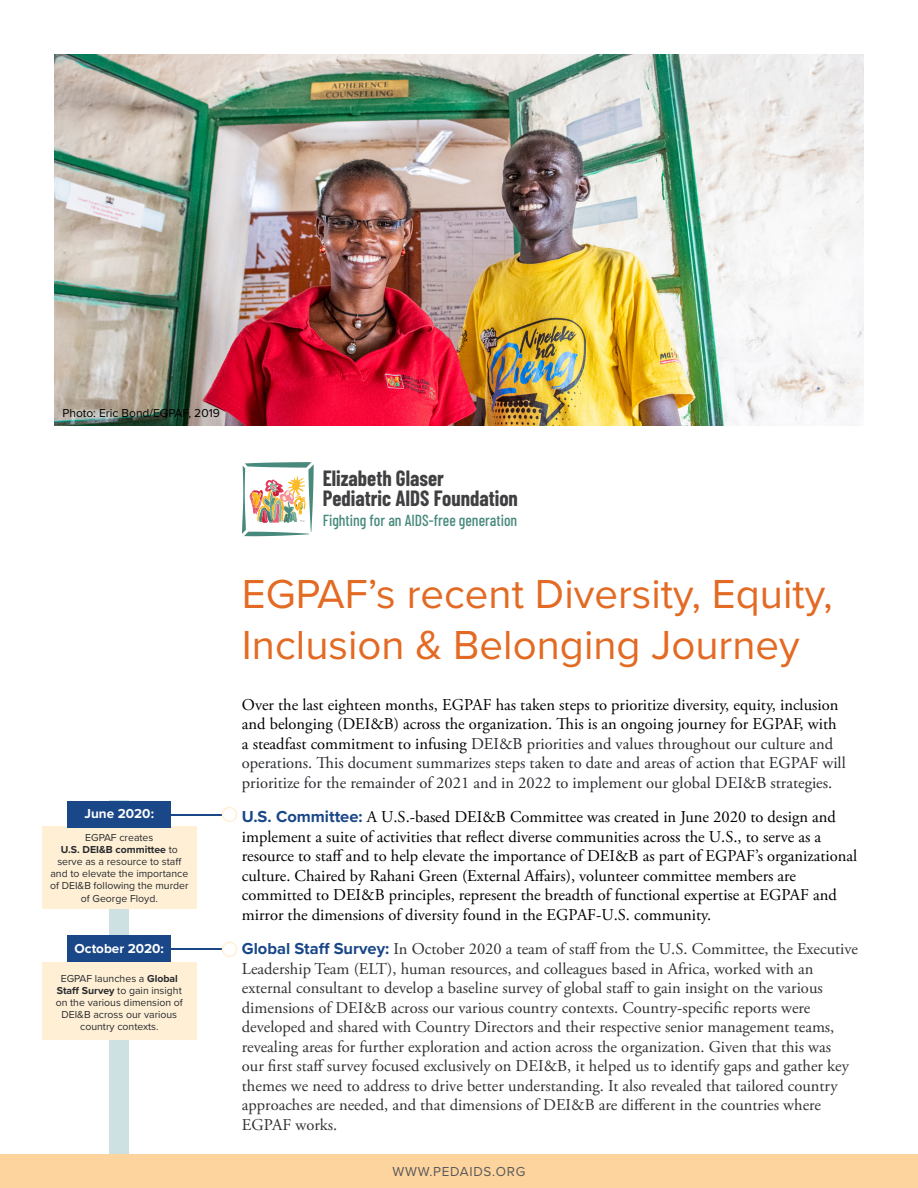
<style>
.page{position:relative;width:918px;height:1188px;background:#fff}
.page>*{position:absolute;margin:0;border:0;box-sizing:border-box;transform-origin:0 0}
.t1{font:42px/50.4px "Proxima Nova";color:#e36a23}
.t2{font:700 21.6px/20.1px "Barlow Condensed";color:#404042}
.t3{font:16.5px/19.5px "Adobe Garamond Pro";color:#323130}
.t4{font:16.5px/19.5px "Adobe Garamond Pro";color:#000}
.t5{font:16.5px/19.5px "Adobe Garamond Pro";color:#292b30}
.t6{font:500 16.05px "Barlow Condensed";color:#478a7d}
.t7{font:700 13.5px "Proxima Nova";color:#fff}
.t8{font:13.5px "Proxima Nova";letter-spacing:.05em;color:#58595b}
.t9{font:12px "Proxima Nova";color:#000}
.t10{font:10.5px/12px "Proxima Nova";color:#292b30;text-align:center}
.s1{font-weight:700}
.s2{color:#000}
.s3{font-family:"Proxima Nova";font-weight:700;color:#194788}
</style>
<div class="page">
<div style="left:0;top:1154px;width:918px;height:34px;background:#fed49e"></div>
<svg style="left:242px;top:462px;width:72px;height:74px"></svg>
<img style="left:54px;top:54px;width:810px;height:372px">
<div style="left:110px;top:801px;width:19px;height:353px;background:#cde1e3"></div>
<div style="left:42px;top:827px;width:155px;height:82px;background:#fff0d5"></div>
<div style="left:68px;top:801px;width:103px;height:27px;background:#194788"></div>
<hr style="left:154px;top:814px;width:81px;height:1px;background:#194788">
<div style="left:223px;top:807px;width:14px;height:15px;background:#fff;border-radius:50%"></div>
<div style="left:222px;top:807px;width:15px;height:15px;border:2px solid #fff0d5;border-radius:50%"></div>
<div style="left:42px;top:962px;width:155px;height:78px;background:#fff0d5"></div>
<hr style="left:154px;top:949px;width:81px;height:1px;background:#194788">
<div style="left:223px;top:942px;width:14px;height:14px;background:#fff;border-radius:50%"></div>
<div style="left:222px;top:942px;width:15px;height:15px;border:2px solid #fff0d5;border-radius:50%"></div>
<div style="left:68px;top:935px;width:103px;height:27px;background:#194788"></div>
<p class="t9" style="left:62px;top:404px;width:159px">Photo: Eric Bond/EGPAF, 2019</p>
<p class="t7" style="left:85px;top:803px;width:71px">June 2020:</p>
<p class="t10" style="left:50px;top:831px;width:140px">EGPAF creates<br><span class="s1">U.S. DEI&amp;B committee</span> to serve as a resource to staff and to elevate the importance of DEI&amp;B following the murder of George Floyd.</p>
<p class="t7" style="left:75px;top:938px;width:91px">October 2020:</p>
<p class="t10" style="left:56px;top:972px;width:129px">EGPAF launches a <span class="s1">Global<br>Staff Survey</span> to gain insight on the various dimension of<br>DEI&amp;B across our various country contexts.</p>
<h2 class="t2" style="left:323px;top:467px;width:197px">Elizabeth Glaser<br>Pediatric AIDS Foundation</h2>
<p class="t6" style="left:323px;top:509px;width:196px">Fighting for an AIDS-free generation</p>
<h1 class="t1" style="left:242px;top:567px;width:592px">EGPAF’s recent Diversity, Equity,<br>Inclusion &amp; Belonging Journey</h1>
<p class="t5" style="left:242px;top:695px;width:605px"><span class="s2">Over the last eighteen months, EGPAF has taken steps to prioritize diversity, equity, inclusion and belonging (DEI&amp;B) across the organization. This is an ongoing journey for EGPAF, with a steadfast commitment to infusing</span> DEI&amp;B priorities and values throughout our culture and operations. This document summarizes steps taken to date and areas of action that EGPAF will prioritize for the remainder of 2021 and in 2022 to implement our global DEI&amp;B strategies.</p>
<p class="t4" style="left:242px;top:808px;width:617px"><span class="s3">U.S. Committee:</span> A U.S.-based DEI&amp;B Committee was created in June 2020 to design and implement a suite of activities that reflect diverse communities across the U.S., to serve as a resource to staff and to help elevate the importance of DEI&amp;B as part of EGPAF’s organizational culture. Chaired by Rahani Green (External Affairs), volunteer committee members are committed to DEI&amp;B principles, represent the breadth of functional expertise at EGPAF and mirror the dimensions of diversity found in the EGPAF-U.S. community.</p>
<p class="t3" style="left:242px;top:940px;width:618px"><span class="s3">Global Staff Survey:</span> In October 2020 a team of staff from the U.S. Committee, the Executive Leadership Team (ELT), human resources, and colleagues based in Africa, worked with an external consultant to develop a baseline survey of global staff to gain insight on the various dimensions of DEI&amp;B across our various country contexts. Country-specific reports were developed and shared with Country Directors and their respective senior management teams, revealing areas for further exploration and action across the organization. Given that this was<br>our first staff survey focused exclusively on DEI&amp;B, it helped us to identify gaps and gather key themes we need to address to drive better understanding. It also revealed that tailored country approaches are needed, and that dimensions of DEI&amp;B are different in the countries where EGPAF works.</p>
<p class="t8" style="left:393px;top:1162px;width:134px">WWW.PEDAIDS.ORG</p>
</div>
